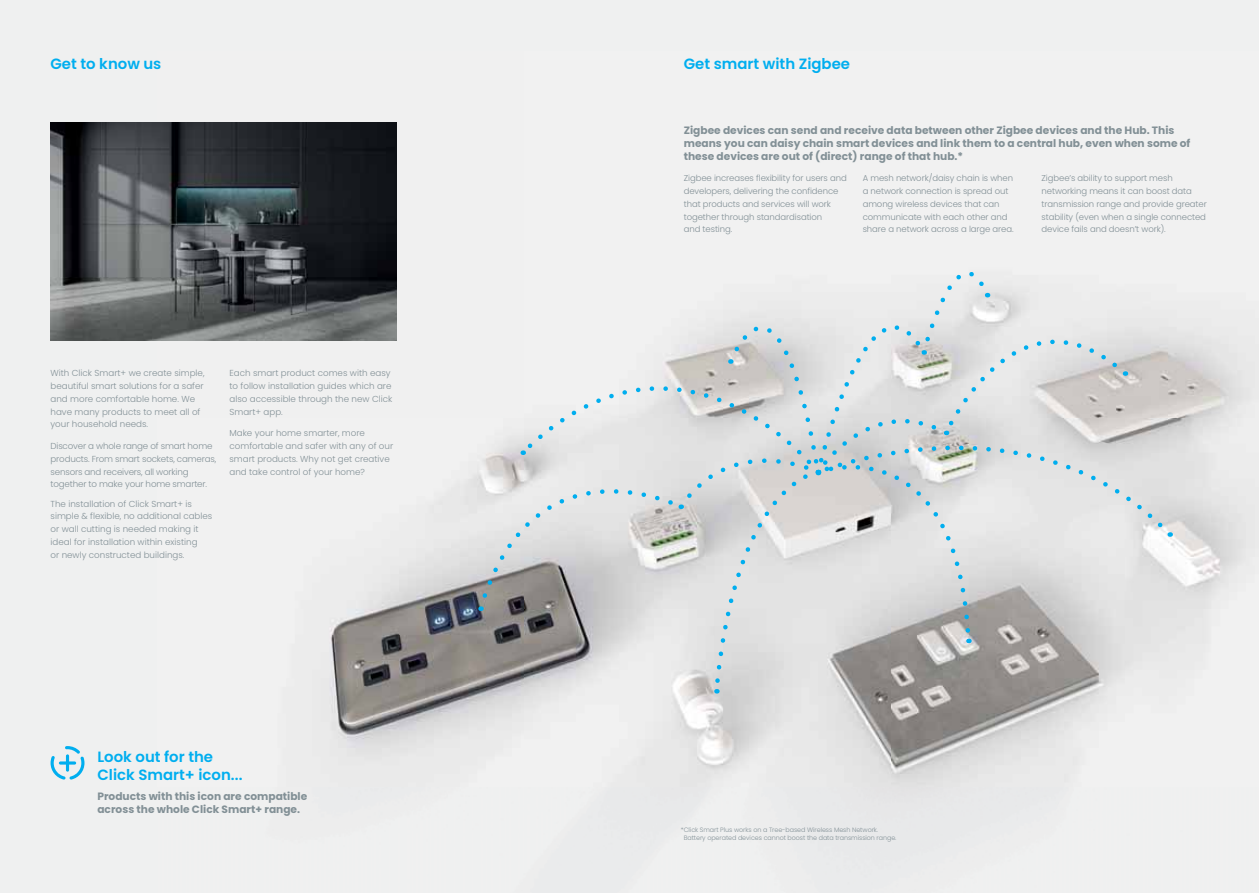
<style>
.page{position:relative;width:1259px;height:893px;background:#eff0f0}
.page>*{position:absolute;margin:0;border:0;box-sizing:border-box;transform-origin:0 0}
.t1{font:600 14.85px/17.9px "Poppins";color:#00aeef}
.t2{font:700 10.65px/12.8px "Poppins";color:#829096}
.t3{font:300 8.7px/12.8px "Poppins";color:#829096}
.t4{font:300 8.7px/12.8px "Poppins";letter-spacing:-.02em;color:#829096}
.t5{font:300 8.55px/12.8px "Poppins";letter-spacing:-.01em;color:#829096}
.t6{font:300 6.45px/7.6px "Poppins";letter-spacing:-.01em;color:#829096}
</style>
<div class="page">
<img style="left:157px;top:122px;width:1092px;height:683px">
<img style="left:51px;top:123px;width:345px;height:217px">
<svg style="left:51px;top:746px;width:33px;height:34px"></svg>
<svg style="left:479px;top:243px;width:691px;height:450px"></svg>
<h1 class="t1" style="left:51px;top:56px;width:112px">Get to know us</h1>
<h1 class="t1" style="left:684px;top:56px;width:168px">Get smart with Zigbee</h1>
<p class="t3" style="left:51px;top:368px;width:155px">With Click Smart+ we create simple, beautiful smart solutions for a safer and more comfortable home. We have many products to meet all of your household needs.</p>
<p class="t4" style="left:51px;top:441px;width:167px">Discover a whole range of smart home products. From smart sockets, cameras, sensors and receivers, all working together to make your home smarter.</p>
<p class="t3" style="left:51px;top:498px;width:163px">The installation of Click Smart+ is simple &amp; flexible, no additional cables or wall cutting is needed making it ideal for installation within existing<br>or newly constructed buildings.</p>
<p class="t3" style="left:229px;top:368px;width:164px">Each smart product comes with easy to follow installation guides which are also accessible through the new Click<br>Smart+ app.</p>
<p class="t3" style="left:229px;top:428px;width:165px">Make your home smarter, more comfortable and safer with any of our smart products. Why not get creative and take control of your home?</p>
<h1 class="t1" style="left:97px;top:749px;width:147px">Look out for the<br>Click Smart+ icon...</h1>
<p class="t2" style="left:97px;top:791px;width:211px">Products with this icon are compatible across the whole Click Smart+ range.</p>
<p class="t2" style="left:684px;top:125px;width:508px">Zigbee devices can send and receive data between other Zigbee devices and the Hub. This means you can daisy chain smart devices and link them to a central hub, even when some of these devices are out of (direct) range of that hub.*</p>
<p class="t5" style="left:862px;top:173px;width:152px">A mesh network/daisy chain is when a network connection is spread out among wireless devices that can communicate with each other and share a network across a large area.</p>
<p class="t5" style="left:684px;top:173px;width:165px">Zigbee increases flexibility for users and developers, delivering the confidence that products and services will work together through standardisation<br>and testing.</p>
<p class="t5" style="left:1041px;top:173px;width:167px">Zigbee’s ability to support mesh networking means it can boost data transmission range and provide greater stability (even when a single connected device fails and doesn’t work).</p>
<p class="t6" style="left:683px;top:827px;width:214px;text-indent:-3px">*Click Smart Plus works on a Tree-based Wireless Mesh Network.<br>Battery operated devices cannot boost the data transmission range.</p>
</div>
